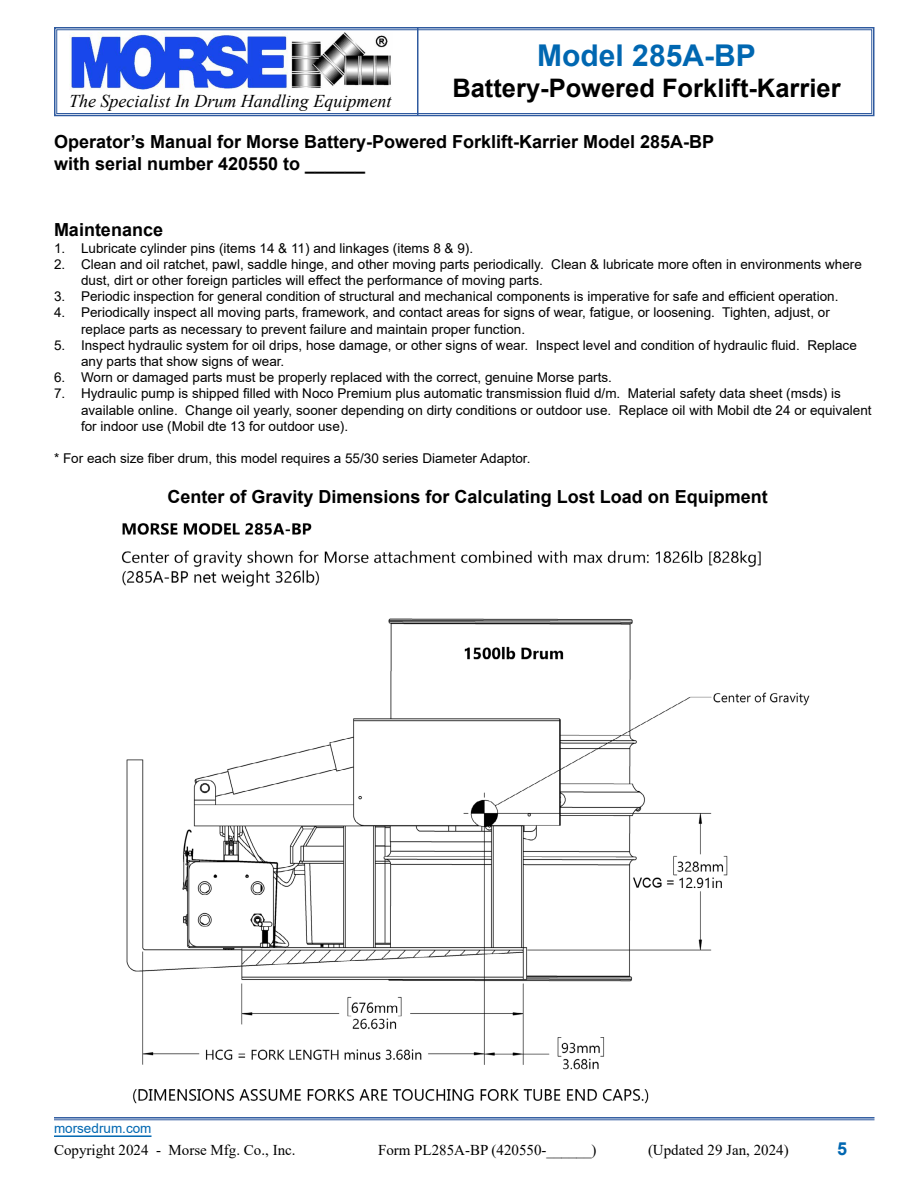
<style>
.page{position:relative;width:918px;height:1188px;background:#fff}
.page>*{position:absolute;margin:0;border:0;box-sizing:border-box;transform-origin:0 0}
.t1{font:700 30px "Arial";color:#0067b1}
.t2{font:700 25.5px "Arial";color:#000}
.t3{font:700 18px/21.6px "Arial";color:#000}
.t4{font:italic 18px "Times New Roman";color:#000}
.t5{font:700 18px "Arial";color:#0067b1}
.t6{font:15px "Times New Roman";color:#000}
.t7{font:13.5px/16.2px "Arial";color:#000}
.t8{font:13.5px "Arial";color:#0067b1}
</style>
<div class="page">
<svg style="left:54px;top:27px;width:821px;height:90px"></svg>
<div style="left:56px;top:29px;width:816px;height:85px;border:1px solid #2f5a9f"></div>
<hr style="left:417px;top:28px;width:1px;height:88px;background:#2f5a9f">
<hr style="left:54px;top:1135px;width:98px;height:2px;background:#0067b1">
<hr style="left:54px;top:1117px;width:820px;height:2px;background:#2f5a9f">
<hr style="left:54px;top:1120px;width:820px;height:1px;background:#2f5a9f">
<img style="left:121px;top:523px;width:689px;height:581px">
<h3 class="t4" style="left:69px;top:89px;width:324px">The Specialist In Drum Handling Equipment</h3>
<h1 class="t1" style="left:537px;top:34px;width:220px">Model 285A-BP</h1>
<h2 class="t2" style="left:452px;top:70px;width:390px">Battery-Powered Forklift-Karrier</h2>
<h3 class="t3" style="left:54px;top:131px;width:662px">Operator’s Manual for Morse Battery-Powered Forklift-Karrier Model 285A-BP with serial number 420550 to ______</h3>
<h3 class="t3" style="left:54px;top:220px;width:111px">Maintenance</h3>
<p class="t7" style="left:54px;top:240px;width:421px">1. Lubricate cylinder pins (items 14 &amp; 11) and linkages (items 8 &amp; 9).</p>
<p class="t7" style="left:81px;top:256px;width:782px;text-indent:-27px">2. Clean and oil ratchet, pawl, saddle hinge, and other moving parts periodically. Clean &amp; lubricate more often in environments where dust, dirt or other foreign particles will effect the performance of moving parts.</p>
<p class="t7" style="left:54px;top:288px;width:786px">3. Periodic inspection for general condition of structural and mechanical components is imperative for safe and efficient operation.</p>
<p class="t7" style="left:81px;top:305px;width:750px;text-indent:-27px">4. Periodically inspect all moving parts, framework, and contact areas for signs of wear, fatigue, or loosening. Tighten, adjust, or replace parts as necessary to prevent failure and maintain proper function.</p>
<p class="t7" style="left:81px;top:337px;width:777px;text-indent:-27px">5. Inspect hydraulic system for oil drips, hose damage, or other signs of wear. Inspect level and condition of hydraulic fluid. Replace any parts that show signs of wear.</p>
<p class="t7" style="left:54px;top:369px;width:559px">6. Worn or damaged parts must be properly replaced with the correct, genuine Morse parts.</p>
<p class="t7" style="left:81px;top:386px;width:792px;text-indent:-27px">7. Hydraulic pump is shipped filled with Noco Premium plus automatic transmission fluid d/m. Material safety data sheet (msds) is available online. Change oil yearly, sooner depending on dirty conditions or outdoor use. Replace oil with Mobil dte 24 or equivalent for indoor use (Mobil dte 13 for outdoor use).</p>
<p class="t7" style="left:54px;top:450px;width:478px">* For each size fiber drum, this model requires a 55/30 series Diameter Adaptor.</p>
<h3 class="t3" style="left:168px;top:486px;width:602px">Center of Gravity Dimensions for Calculating Lost Load on Equipment</h3>
<p class="t8" style="left:54px;top:1119px;width:99px">morsedrum.com</p>
<p class="t6" style="left:54px;top:1139px;width:243px">Copyright 2024 - Morse Mfg. Co., Inc.</p>
<p class="t6" style="left:378px;top:1139px;width:220px">Form PL285A-BP (420550-______)</p>
<p class="t6" style="left:648px;top:1139px;width:142px">(Updated 29 Jan, 2024)</p>
<h3 class="t5" style="left:837px;top:1136px;width:12px">5</h3>
</div>
